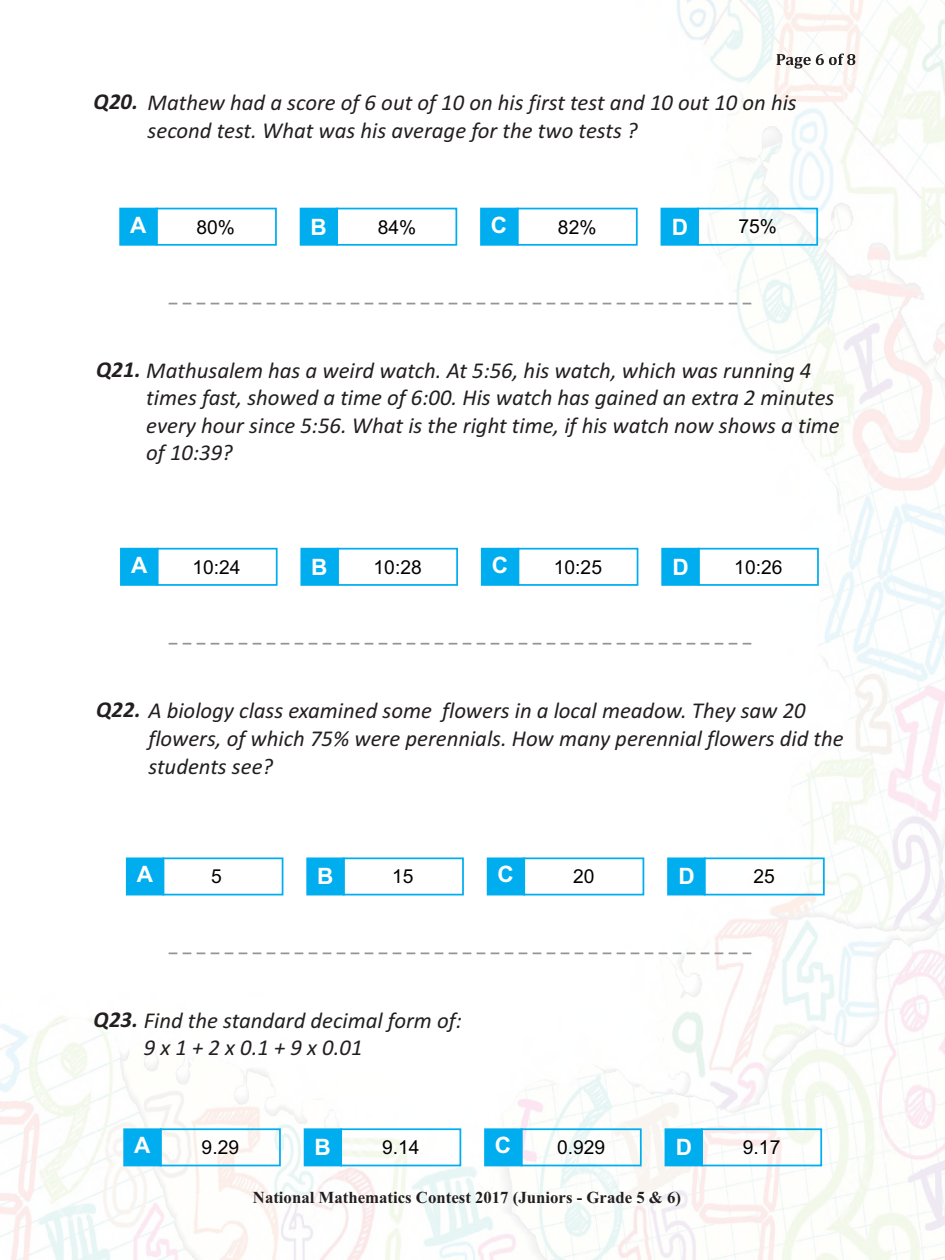
<style>
.page{position:relative;width:945px;height:1260px;background:#fff}
.page>*{position:absolute;margin:0;border:0;box-sizing:border-box;transform-origin:0 0}
.t1{font:italic 22.75px/27.5px "Calibri";color:#231f20}
.t2{font:700 22.57px "Arial";color:#fff}
.t3{font:19.25px "Arial";color:#000}
.t4{font:700 16.8px "Times New Roman";color:#231f20}
.s1{font-weight:700}
</style>
<div class="page">
<img style="left:0;top:0;width:945px;height:1260px">
<svg style="left:777px;top:54px;width:78px;height:15px"></svg>
<svg style="left:169px;top:303px;width:583px;height:1px"></svg>
<svg style="left:169px;top:643px;width:583px;height:2px"></svg>
<svg style="left:169px;top:953px;width:583px;height:1px"></svg>
<div style="left:119px;top:208px;width:39px;height:38px;background:#00aeef;border:2px solid #00aeef"></div>
<div style="left:156px;top:208px;width:121px;height:38px;border:2px solid #00aeef"></div>
<div style="left:300px;top:208px;width:38px;height:38px;background:#00aeef;border:2px solid #00aeef"></div>
<div style="left:336px;top:208px;width:121px;height:38px;border:2px solid #00aeef"></div>
<div style="left:480px;top:208px;width:38px;height:38px;background:#00aeef;border:2px solid #00aeef"></div>
<div style="left:517px;top:208px;width:121px;height:38px;border:2px solid #00aeef"></div>
<div style="left:661px;top:208px;width:38px;height:38px;background:#00aeef;border:2px solid #00aeef"></div>
<div style="left:697px;top:208px;width:121px;height:38px;border:2px solid #00aeef"></div>
<div style="left:120px;top:548px;width:38px;height:38px;background:#00aeef;border:2px solid #00aeef"></div>
<div style="left:157px;top:548px;width:121px;height:38px;border:2px solid #00aeef"></div>
<div style="left:300px;top:548px;width:39px;height:38px;background:#00aeef;border:2px solid #00aeef"></div>
<div style="left:337px;top:548px;width:121px;height:38px;border:2px solid #00aeef"></div>
<div style="left:481px;top:548px;width:38px;height:38px;background:#00aeef;border:2px solid #00aeef"></div>
<div style="left:517px;top:548px;width:121px;height:38px;border:2px solid #00aeef"></div>
<div style="left:661px;top:548px;width:39px;height:38px;background:#00aeef;border:2px solid #00aeef"></div>
<div style="left:698px;top:548px;width:121px;height:38px;border:2px solid #00aeef"></div>
<div style="left:126px;top:857px;width:38px;height:38px;background:#00aeef;border:2px solid #00aeef"></div>
<div style="left:162px;top:857px;width:121px;height:38px;border:2px solid #00aeef"></div>
<div style="left:306px;top:857px;width:39px;height:38px;background:#00aeef;border:2px solid #00aeef"></div>
<div style="left:343px;top:857px;width:121px;height:38px;border:2px solid #00aeef"></div>
<div style="left:487px;top:857px;width:38px;height:38px;background:#00aeef;border:2px solid #00aeef"></div>
<div style="left:523px;top:857px;width:121px;height:38px;border:2px solid #00aeef"></div>
<div style="left:667px;top:857px;width:38px;height:38px;background:#00aeef;border:2px solid #00aeef"></div>
<div style="left:704px;top:857px;width:121px;height:38px;border:2px solid #00aeef"></div>
<div style="left:123px;top:1128px;width:39px;height:38px;background:#00aeef;border:2px solid #00aeef"></div>
<div style="left:160px;top:1128px;width:121px;height:38px;border:2px solid #00aeef"></div>
<div style="left:304px;top:1128px;width:38px;height:38px;background:#00aeef;border:2px solid #00aeef"></div>
<div style="left:340px;top:1128px;width:121px;height:38px;border:2px solid #00aeef"></div>
<div style="left:484px;top:1128px;width:38px;height:38px;background:#00aeef;border:2px solid #00aeef"></div>
<div style="left:521px;top:1128px;width:121px;height:38px;border:2px solid #00aeef"></div>
<div style="left:665px;top:1128px;width:38px;height:38px;background:#00aeef;border:2px solid #00aeef"></div>
<div style="left:701px;top:1128px;width:121px;height:38px;border:2px solid #00aeef"></div>
<p class="t1" style="left:148px;top:91px;width:651px;text-indent:-54px"><span class="s1">Q20.</span> Mathew had a score of 6 out of 10 on his first test and 10 out 10 on his second test. What was his average for the two tests ?</p>
<p class="t2" style="left:130px;top:216px;width:18px">A</p>
<p class="t3" style="left:196px;top:220px;width:40px">80%</p>
<p class="t2" style="left:310px;top:218px;width:18px">B</p>
<p class="t3" style="left:378px;top:220px;width:40px">84%</p>
<p class="t2" style="left:491px;top:216px;width:18px">C</p>
<p class="t3" style="left:558px;top:220px;width:40px">82%</p>
<p class="t2" style="left:672px;top:218px;width:18px">D</p>
<p class="t3" style="left:738px;top:219px;width:40px">75%</p>
<p class="t1" style="left:96px;top:358px;width:717px"><span class="s1">Q21.</span> Mathusalem has a weird watch. At 5:56, his watch, which was running 4</p>
<p class="t1" style="left:146px;top:386px;width:695px">times fast, showed a time of 6:00. His watch has gained an extra 2 minutes every hour since 5:56. What is the right time, if his watch now shows a time of 10:39?</p>
<p class="t2" style="left:131px;top:556px;width:18px">A</p>
<p class="t3" style="left:192px;top:560px;width:50px">10:24</p>
<p class="t2" style="left:311px;top:558px;width:18px">B</p>
<p class="t3" style="left:374px;top:560px;width:50px">10:28</p>
<p class="t2" style="left:492px;top:556px;width:18px">C</p>
<p class="t2" style="left:673px;top:558px;width:18px">D</p>
<p class="t3" style="left:734px;top:560px;width:50px">10:26</p>
<p class="t3" style="left:554px;top:560px;width:50px">10:25</p>
<p class="t1" style="left:96px;top:699px;width:711px"><span class="s1">Q22.</span> A biology class examined some flowers in a local meadow. They saw 20</p>
<p class="t1" style="left:148px;top:726px;width:697px">flowers, of which 75% were perennials. How many perennial flowers did the students see?</p>
<p class="t2" style="left:137px;top:866px;width:18px">A</p>
<p class="t3" style="left:211px;top:869px;width:12px">5</p>
<p class="t2" style="left:317px;top:868px;width:18px">B</p>
<p class="t3" style="left:392px;top:869px;width:23px">15</p>
<p class="t2" style="left:498px;top:866px;width:18px">C</p>
<p class="t3" style="left:573px;top:869px;width:23px">20</p>
<p class="t2" style="left:678px;top:868px;width:18px">D</p>
<p class="t3" style="left:754px;top:869px;width:23px">25</p>
<p class="t1" style="left:144px;top:1008px;width:320px;text-indent:-50px"><span class="s1">Q23.</span> Find the standard decimal form of:<br>9 x 1 + 2 x 0.1 + 9 x 0.01</p>
<p class="t2" style="left:134px;top:1137px;width:18px">A</p>
<p class="t3" style="left:202px;top:1140px;width:39px">9.29</p>
<p class="t2" style="left:314px;top:1139px;width:18px">B</p>
<p class="t3" style="left:382px;top:1140px;width:39px">9.14</p>
<p class="t2" style="left:495px;top:1137px;width:18px">C</p>
<p class="t3" style="left:557px;top:1140px;width:50px">0.929</p>
<p class="t2" style="left:676px;top:1139px;width:18px">D</p>
<p class="t3" style="left:743px;top:1140px;width:39px">9.17</p>
<p class="t4" style="left:253px;top:1192px;width:430px">National Mathematics Contest 2017 (Juniors - Grade 5 &amp; 6)</p>
</div>
